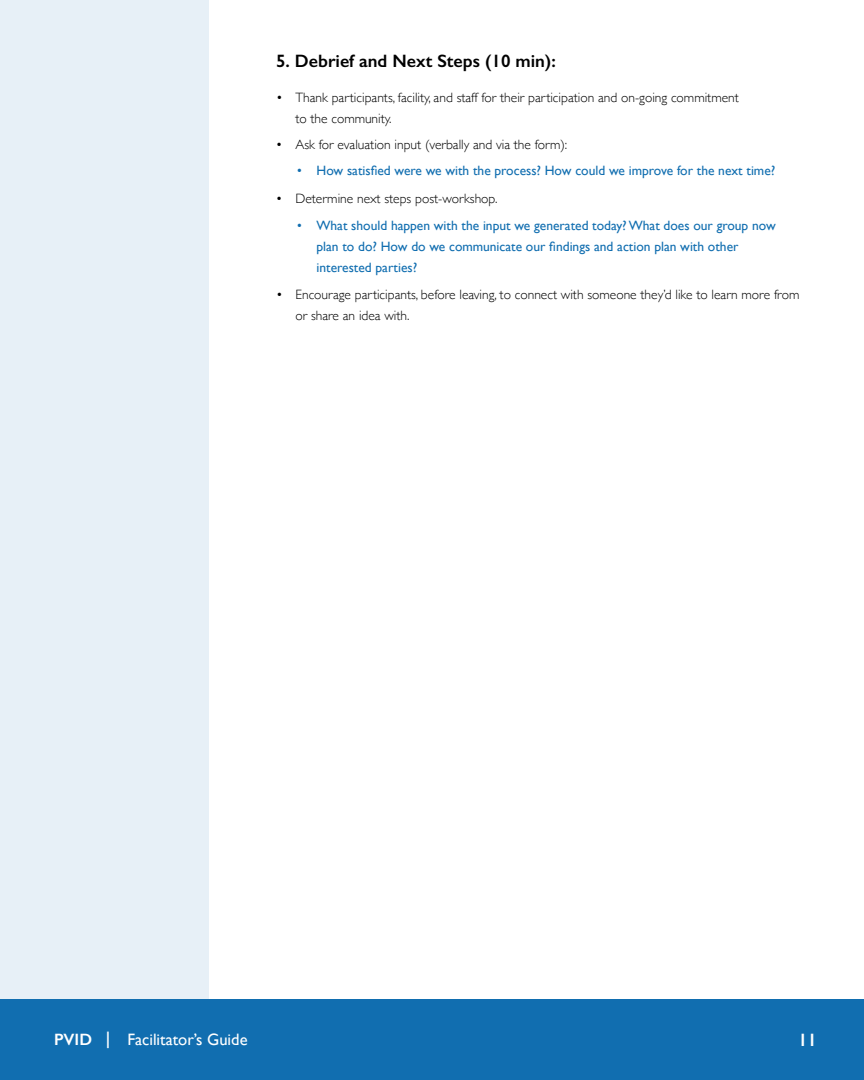
<style>
.page{position:relative;width:864px;height:1080px;background:#fff}
.page>*{position:absolute;margin:0;border:0;box-sizing:border-box;transform-origin:0 0}
.t1{font:600 18px "Gill Sans";color:#000}
.t2{font:600 18px "Gill Sans";color:#fff}
.t3{font:16.5px "Gill Sans";color:#fff}
.t4{font:300 13.5px/21px "Gill Sans";color:#000}
.t5{font:13.5px/21px "Gill Sans";color:#116eb0}
.s1{font-weight:300}
.s2{font-weight:600}
</style>
<div class="page">
<div style="left:0;top:999px;width:864px;height:81px;background:#116eb0"></div>
<div style="left:0;top:0;width:209px;height:999px;background:#e7f0f7"></div>
<h1 class="t1" style="left:276px;top:50px;width:281px">5. Debrief and Next Steps (10 min):</h1>
<p class="t4" style="left:295px;top:86px;width:445px;text-indent:-19px">• Thank participants, facility, and staff for their participation and on-going commitment to the community.</p>
<p class="t4" style="left:276px;top:133px;width:293px">• Ask for evaluation input (verbally and via the form):</p>
<p class="t5" style="left:296px;top:160px;width:481px"><span class="s1">•</span> How satisfied were we with the process? How could we improve for the next time?</p>
<p class="t4" style="left:276px;top:188px;width:223px">• Determine next steps post-workshop.</p>
<p class="t5" style="left:316px;top:214px;width:461px;text-indent:-20px"><span class="s1">•</span> What should happen with the input we generated today? What does our group now plan to do? How do we communicate our findings and action plan with other interested parties?</p>
<p class="t4" style="left:295px;top:284px;width:506px;text-indent:-19px">• Encourage participants, before leaving, to connect with someone they’d like to learn more from or share an idea with.</p>
<p class="t3" style="left:54px;top:1029px;width:195px"><span class="s2">PVID |</span> Facilitator’s Guide</p>
<h1 class="t2" style="left:798px;top:1029px;width:21px">11</h1>
</div>
